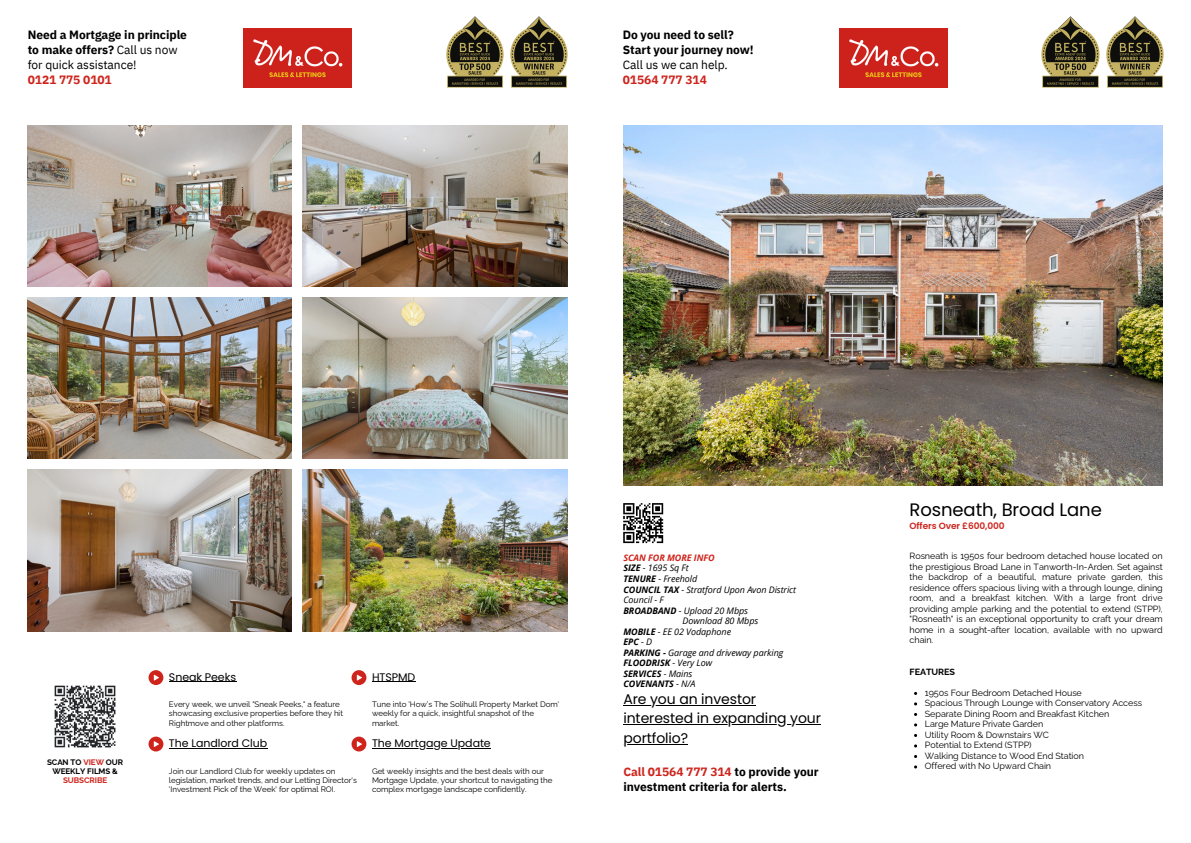
<style>
.page{position:relative;width:1191px;height:843px;background:#fff}
.page>*{position:absolute;margin:0;border:0;box-sizing:border-box;transform-origin:0 0}
.t1{font:18px "Poppins";letter-spacing:-.005em;color:#000}
.t2{font:14px "Poppins";letter-spacing:-.005em;color:#000}
.t3{font:700 12px/15px "IBM Plex Sans";letter-spacing:-.005em;color:#000}
.t4{font:11px "Poppins";letter-spacing:-.005em;color:#000}
.t5{font:9px/10.5px "Raleway";letter-spacing:-.005em;color:#000;text-align:justify}
.t6{font:italic 9px/10.5px "Open Sans";letter-spacing:-.005em;color:#000}
.t7{font:italic 700 9px "Open Sans";letter-spacing:-.005em;color:#000}
.t8{font:600 9px "Poppins";letter-spacing:-.005em;color:#ce241c}
.t9{font:italic 700 9px "Open Sans";letter-spacing:-.005em;color:#ce241c}
.t10{font:700 9px "Raleway";letter-spacing:-.005em;color:#000}
.t11{font:8px/9.3px "Raleway";letter-spacing:-.005em;color:#000}
.t12{font:700 8px/9.3px "Raleway";letter-spacing:-.005em;color:#000;text-align:center}
.s1{font-weight:400}
.s2{color:#ce241c}
.s3{font-weight:700}
</style>
<div class="page">
<img style="left:28px;top:125px;width:264px;height:161px">
<img style="left:28px;top:297px;width:264px;height:162px">
<img style="left:28px;top:470px;width:264px;height:161px">
<img style="left:303px;top:125px;width:264px;height:161px">
<img style="left:303px;top:297px;width:264px;height:162px">
<img style="left:303px;top:470px;width:264px;height:161px">
<img style="left:243px;top:28px;width:108px;height:59px">
<svg style="left:148px;top:670px;width:15px;height:14px"></svg>
<svg style="left:351px;top:670px;width:15px;height:14px"></svg>
<svg style="left:148px;top:736px;width:15px;height:15px"></svg>
<svg style="left:351px;top:736px;width:15px;height:15px"></svg>
<img style="left:446px;top:16px;width:58px;height:72px">
<img style="left:510px;top:16px;width:58px;height:72px">
<img style="left:623px;top:125px;width:539px;height:360px">
<img style="left:839px;top:28px;width:108px;height:59px">
<img style="left:1041px;top:16px;width:59px;height:72px">
<img style="left:1106px;top:16px;width:58px;height:72px">
<img style="left:54px;top:685px;width:62px;height:63px">
<hr style="left:372px;top:681px;width:43px;height:1px;background:#000">
<hr style="left:372px;top:747px;width:118px;height:1px;background:#000">
<hr style="left:169px;top:681px;width:67px;height:1px;background:#000">
<hr style="left:169px;top:747px;width:98px;height:1px;background:#000">
<svg style="left:623px;top:503px;width:40px;height:40px"></svg>
<hr style="left:623px;top:704px;width:133px;height:1px;background:#000">
<hr style="left:623px;top:724px;width:197px;height:1px;background:#000">
<hr style="left:623px;top:743px;width:65px;height:1px;background:#000">
<h5 class="t3" style="left:28px;top:27px;width:161px">Need a Mortgage in principle to make offers? <span class="s1">Call us now for quick assistance!<br></span><span class="s2">0121 775 0101</span></h5>
<p class="t3" style="left:622px;top:27px;width:132px">Do you need to sell?<br>Start your journey now!<br><span class="s1">Call us we can help.<br></span><span class="s2">01564 777 314</span></p>
<p class="t1" style="left:909px;top:497px;width:194px">Rosneath, Broad Lane</p>
<p class="t8" style="left:909px;top:519px;width:97px">Offers Over £600,000</p>
<p class="t4" style="left:169px;top:668px;width:69px">Sneak Peeks</p>
<p class="t4" style="left:372px;top:668px;width:45px">HTSPMD</p>
<h5 class="t9" style="left:623px;top:551px;width:93px">SCAN FOR MORE INFO</h5>
<p class="t6" style="left:623px;top:562px;width:67px"><span class="s3">SIZE</span> - 1695 Sq Ft</p>
<p class="t6" style="left:623px;top:573px;width:75px"><span class="s3">TENURE</span> - Freehold</p>
<p class="t6" style="left:623px;top:583px;width:174px"><span class="s3">COUNCIL TAX</span> - Stratford Upon Avon District<br>Council - F</p>
<p class="t6" style="left:623px;top:604px;width:126px"><span class="s3">BROADBAND</span> - Upload 20 Mbps</p>
<p class="t6" style="left:682px;top:615px;width:77px">Download 80 Mbps</p>
<p class="t6" style="left:623px;top:625px;width:109px"><span class="s3">MOBILE</span> - EE 02 Vodaphone</p>
<p class="t7" style="left:623px;top:635px;width:30px">EPC <span class="s1">- D</span></p>
<p class="t6" style="left:623px;top:646px;width:161px"><span class="s3">PARKING -</span> Garage and driveway parking</p>
<p class="t7" style="left:623px;top:656px;width:90px">FLOODRISK <span class="s1">- Very Low</span></p>
<p class="t7" style="left:623px;top:666px;width:70px">SERVICES <span class="s1">- Mains</span></p>
<p class="t7" style="left:623px;top:677px;width:74px">COVENANTS <span class="s1">- N/A</span></p>
<p class="t11" style="left:169px;top:699px;width:175px">Every week, we unveil "Sneak Peeks," a feature showcasing exclusive properties before they hit<br>Rightmove and other platforms.</p>
<p class="t4" style="left:169px;top:735px;width:100px">The Landlord Club</p>
<h3 class="t12" style="left:47px;top:757px;width:78px">SCAN TO <span class="s2">VIEW</span> OUR<br>WEEKLY FILMS &amp;<br><span class="s2">SUBSCRIBE</span></h3>
<p class="t11" style="left:169px;top:765px;width:189px">Join our Landlord Club for weekly updates on legislation, market trends, and our Letting Director's 'Investment Pick of the Week' for optimal ROI.</p>
<p class="t11" style="left:372px;top:699px;width:189px">Tune into 'How’s The Solihull Property Market Dom' weekly for a quick, insightful snapshot of the market.</p>
<h5 class="t4" style="left:372px;top:735px;width:120px">The Mortgage Update</h5>
<h5 class="t11" style="left:372px;top:765px;width:182px">Get weekly insights and the best deals with our<br>Mortgage Update, your shortcut to navigating the complex mortgage landscape confidently.</h5>
<p class="t2" style="left:623px;top:689px;width:134px">Are you an investor</p>
<p class="t2" style="left:623px;top:708px;width:199px">interested in expanding your</p>
<p class="t2" style="left:623px;top:728px;width:66px">portfolio?</p>
<p class="t3" style="left:623px;top:763px;width:197px"><span class="s2">Call 01564 777 314</span> to provide your investment criteria for alerts.</p>
<h2 class="t5" style="left:909px;top:550px;width:255px">Rosneath is 1950s four bedroom detached house located on the prestigious Broad Lane in Tanworth-In-Arden. Set against the backdrop of a beautiful, mature private garden, this residence offers spacious living with a through lounge, dining room, and a breakfast kitchen. With a large front drive providing ample parking and the potential to extend (STPP), "Rosneath" is an exceptional opportunity to craft your dream home in a sought-after location, available with no upward chain.</h2>
<h4 class="t10" style="left:909px;top:666px;width:47px">FEATURES</h4>
<h1 class="t5" style="left:924px;top:687px;width:158px">1950s Four Bedroom Detached House</h1>
<p class="t5" style="left:924px;top:697px;width:218px">Spacious Through Lounge with Conservatory Access</p>
<p class="t5" style="left:924px;top:708px;width:186px">Separate Dining Room and Breakfast Kitchen</p>
<h6 class="t5" style="left:924px;top:718px;width:120px">Large Mature Private Garden</h6>
<p class="t5" style="left:924px;top:729px;width:126px">Utility Room &amp; Downstairs WC</p>
<p class="t5" style="left:924px;top:739px;width:108px">Potential to Extend (STPP)</p>
<p class="t5" style="left:924px;top:750px;width:161px">Walking Distance to Wood End Station</p>
<p class="t5" style="left:924px;top:760px;width:128px">Offered with No Upward Chain</p>
</div>
